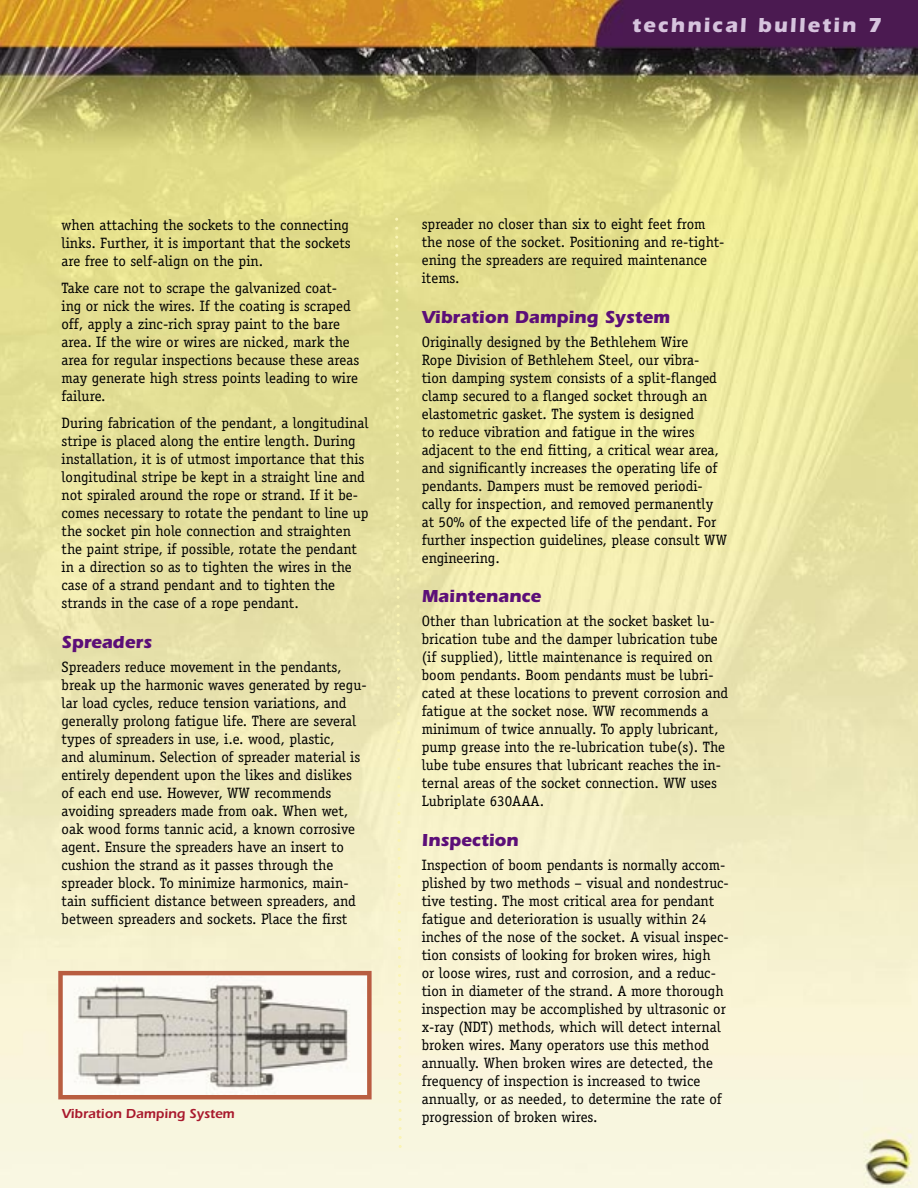
<style>
.page{position:relative;width:918px;height:1188px;background:#fff}
.page>*{position:absolute;margin:0;border:0;box-sizing:border-box;transform-origin:0 0}
.t1{font:700 21px "Itc Eras";letter-spacing:.1em;color:#d6c3dd}
.t2{font:700 18px "Itc Eras";color:#5c0f78}
.t3{font:15px/18px "Officina Serif";color:#000}
.t4{font:600 13.5px "Itc Eras";color:#a9192d}
</style>
<div class="page">
<img style="left:0;top:0;width:918px;height:1188px">
<svg style="left:395px;top:227px;width:7px;height:912px;background:#efeab4"></svg>
<img style="left:58px;top:971px;width:314px;height:128px">
<h1 class="t1" style="left:632px;top:13px;width:251px">technical bulletin 7</h1>
<p class="t3" style="left:422px;top:215px;width:304px">spreader no closer than six to eight feet from the nose of the socket. Positioning and re-tight&shy;ening the spreaders are required maintenance items.</p>
<p class="t2" style="left:422px;top:306px;width:250px">Vibration Damping System</p>
<p class="t3" style="left:422px;top:332px;width:307px">Originally designed by the Bethlehem Wire<br>Rope Division of Bethlehem Steel, our vibra&shy;tion damping system consists of a split-flanged clamp secured to a flanged socket through an elastometric gasket. The system is designed<br>to reduce vibration and fatigue in the wires adjacent to the end fitting, a critical wear area, and significantly increases the operating life of pendants. Dampers must be removed periodi&shy;cally for inspection, and removed permanently at 50% of the expected life of the pendant. For further inspection guidelines, please consult WW engineering.</p>
<p class="t2" style="left:422px;top:586px;width:121px">Maintenance</p>
<p class="t3" style="left:422px;top:612px;width:308px">Other than lubrication at the socket basket lu&shy;brication tube and the damper lubrication tube (if supplied), little maintenance is required on boom pendants. Boom pendants must be lubri&shy;cated at these locations to prevent corrosion and fatigue at the socket nose. WW recommends a minimum of twice annually. To apply lubricant, pump grease into the re-lubrication tube(s). The lube tube ensures that lubricant reaches the in&shy;ternal areas of the socket connection. WW uses Lubriplate 630AAA.</p>
<p class="t2" style="left:422px;top:829px;width:98px">Inspection</p>
<p class="t3" style="left:422px;top:856px;width:309px">Inspection of boom pendants is normally accom&shy;plished by two methods – visual and nondestruc&shy;tive testing. The most critical area for pendant fatigue and deterioration is usually within 24 inches of the nose of the socket. A visual inspec&shy;tion consists of looking for broken wires, high<br>or loose wires, rust and corrosion, and a reduc&shy;tion in diameter of the strand. A more thorough inspection may be accomplished by ultrasonic or x-ray (NDT) methods, which will detect internal broken wires. Many operators use this method annually. When broken wires are detected, the frequency of inspection is increased to twice annually, or as needed, to determine the rate of</p>
<p class="t3" style="left:62px;top:216px;width:290px;text-align:justify">when attaching the sockets to the connecting links. Further, it is important that the sockets are free to self-align on the pin.</p>
<p class="t3" style="left:62px;top:279px;width:299px">Take care not to scrape the galvanized coat&shy;ing or nick the wires. If the coating is scraped off, apply a zinc-rich spray paint to the bare area. If the wire or wires are nicked, mark the area for regular inspections because these areas may generate high stress points leading to wire failure.</p>
<p class="t3" style="left:62px;top:414px;width:309px">During fabrication of the pendant, a longitudinal stripe is placed along the entire length. During installation, it is of utmost importance that this longitudinal stripe be kept in a straight line and not spiraled around the rope or strand. If it be&shy;comes necessary to rotate the pendant to line up the socket pin hole connection and straighten the paint stripe, if possible, rotate the pendant in a direction so as to tighten the wires in the case of a strand pendant and to tighten the strands in the case of a rope pendant.</p>
<p class="t2" style="left:62px;top:631px;width:92px">Spreaders</p>
<p class="t3" style="left:62px;top:658px;width:307px">Spreaders reduce movement in the pendants, break up the harmonic waves generated by regu&shy;lar load cycles, reduce tension variations, and generally prolong fatigue life. There are several types of spreaders in use, i.e. wood, plastic,<br>and aluminum. Selection of spreader material is entirely dependent upon the likes and dislikes of each end use. However, WW recommends avoiding spreaders made from oak. When wet, oak wood forms tannic acid, a known corrosive agent. Ensure the spreaders have an insert to cushion the strand as it passes through the spreader block. To minimize harmonics, main&shy;tain sufficient distance between spreaders, and between spreaders and sockets. Place the first</p>
<p class="t4" style="left:62px;top:1105px;width:175px">Vibration Damping System</p>
<p class="t3" style="left:422px;top:1108px;width:177px">progression of broken wires.</p>
</div>
